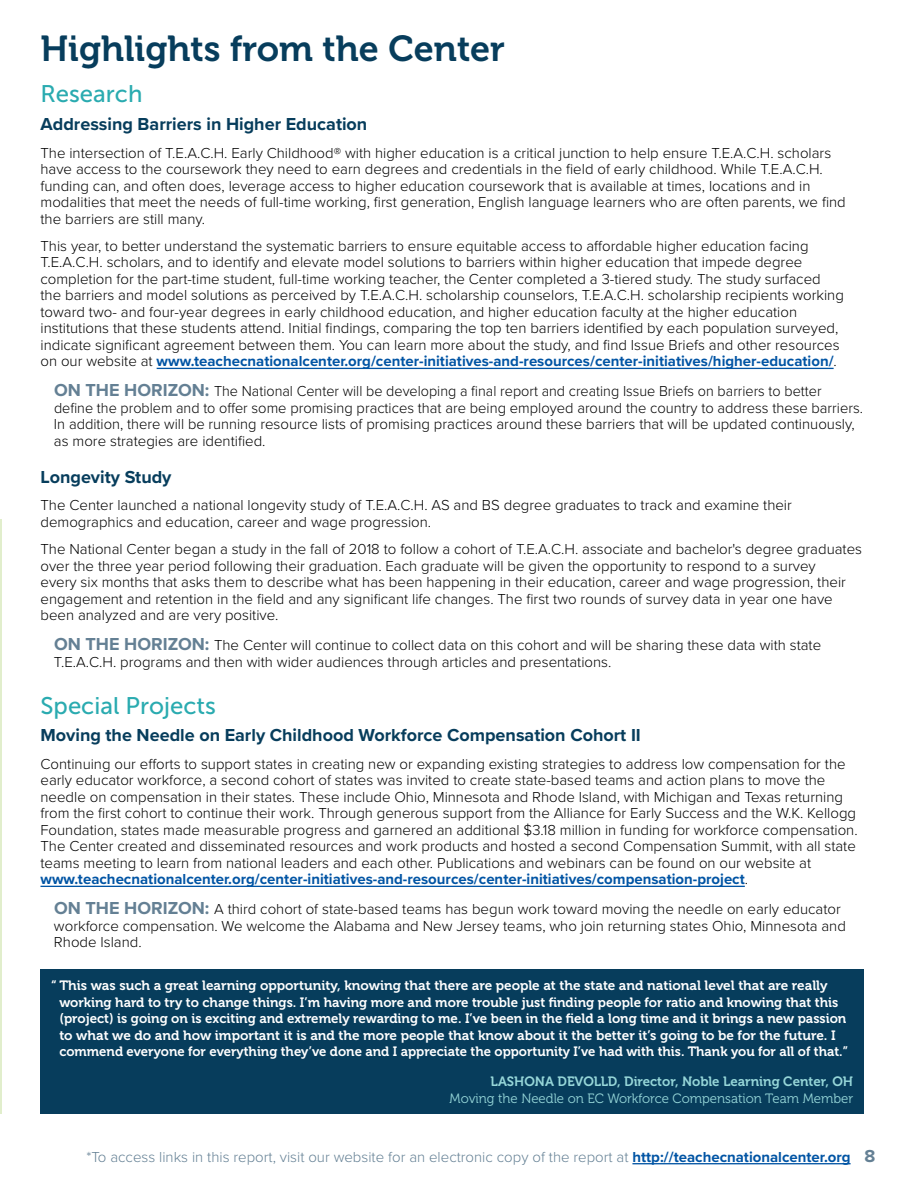
<style>
.page{position:relative;width:918px;height:1188px;background:#fff}
.page>*{position:absolute;margin:0;border:0;box-sizing:border-box;transform-origin:0 0}
.t1{font:36px "Museo 700";color:#073d5c}
.t2{font:24px "Museo Sans 500";color:#2aabb0}
.t3{font:700 18px "Proxima Nova";color:#073d5c}
.t4{font:300 15px/16.5px "Proxima Nova";color:#000}
.t5{font:300 15px/16.5px "Proxima Nova";color:#000;scale:.96 1}
.t6{font:300 15px "Proxima Nova";color:#648094}
.t7{font:13.5px/16.5px "Museo 700";color:#fff}
.t8{font:13.5px "Museo 300";color:#96d6d8}
.t9{font:13.5px "Museo 700";color:#96d6d8}
.s1{font-weight:700;color:#0054a4}
.s2{font-weight:700;font-size:18px;color:#648094}
.s3{font-weight:700;font-size:18px}
</style>
<div class="page">
<hr style="left:632px;top:1163px;width:219px;height:1px;background:#0054a4">
<hr style="left:157px;top:368px;width:677px;height:1px;background:#0054a4">
<hr style="left:40px;top:886px;width:705px;height:1px;background:#0054a4">
<div style="left:40px;top:969px;width:824px;height:145px;background:#073d5c"></div>
<hr style="left:0;top:519px;width:2px;height:595px;background:#e1eecc">
<h1 class="t1" style="left:40px;top:28px;width:466px">Highlights from the Center</h1>
<h2 class="t2" style="left:40px;top:81px;width:103px">Research</h2>
<p class="t3" style="left:40px;top:111px;width:328px">Addressing Barriers in Higher Education</p>
<p class="t4" style="left:40px;top:143px;width:807px">The intersection of T.E.A.C.H. Early Childhood® with higher education is a critical junction to help ensure T.E.A.C.H. scholars have access to the coursework they need to earn degrees and credentials in the field of early childhood. While T.E.A.C.H. funding can, and often does, leverage access to higher education coursework that is available at times, locations and in modalities that meet the needs of full-time working, first generation, English language learners who are often parents, we find the barriers are still many.</p>
<p class="t4" style="left:40px;top:237px;width:805px">This year, to better understand the systematic barriers to ensure equitable access to affordable higher education facing T.E.A.C.H. scholars, and to identify and elevate model solutions to barriers within higher education that impede degree completion for the part-time student, full-time working teacher, the Center completed a 3-tiered study. The study surfaced the barriers and model solutions as perceived by T.E.A.C.H. scholarship counselors, T.E.A.C.H. scholarship recipients working toward two- and four-year degrees in early childhood education, and higher education faculty at the higher education institutions that these students attend. Initial findings, comparing the top ten barriers identified by each population surveyed, indicate significant agreement between them. You can learn more about the study, and find Issue Briefs and other resources on our website at <span class="s1">www.teachecnationalcenter.org/center-initiatives-and-resources/center-initiatives/higher-education/</span>.</p>
<p class="t5" style="left:54px;top:382px;width:844px"><span class="s2">ON THE HORIZON:</span> The National Center will be developing a final report and creating Issue Briefs on barriers to better define the problem and to offer some promising practices that are being employed around the country to address these barriers.<br>In addition, there will be running resource lists of promising practices around these barriers that will be updated continuously, as more strategies are identified.</p>
<p class="t3" style="left:40px;top:464px;width:133px">Longevity Study</p>
<p class="t4" style="left:40px;top:496px;width:753px">The Center launched a national longevity study of T.E.A.C.H. AS and BS degree graduates to track and examine their demographics and education, career and wage progression.</p>
<p class="t4" style="left:40px;top:540px;width:823px">The National Center began a study in the fall of 2018 to follow a cohort of T.E.A.C.H. associate and bachelor's degree graduates over the three year period following their graduation. Each graduate will be given the opportunity to respond to a survey<br>every six months that asks them to describe what has been happening in their education, career and wage progression, their engagement and retention in the field and any significant life changes. The first two rounds of survey data in year one have been analyzed and are very positive.</p>
<p class="t4" style="left:54px;top:636px;width:769px"><span class="s2">ON THE HORIZON:</span> The Center will continue to collect data on this cohort and will be sharing these data with state<br>T.E.A.C.H. programs and then with wider audiences through articles and presentations.</p>
<h2 class="t2" style="left:40px;top:692px;width:177px">Special Projects</h2>
<p class="t3" style="left:40px;top:722px;width:602px">Moving the Needle on Early Childhood Workforce Compensation Cohort II</p>
<p class="t4" style="left:40px;top:755px;width:819px">Continuing our efforts to support states in creating new or expanding existing strategies to address low compensation for the early educator workforce, a second cohort of states was invited to create state-based teams and action plans to move the needle on compensation in their states. These include Ohio, Minnesota and Rhode Island, with Michigan and Texas returning from the first cohort to continue their work. Through generous support from the Alliance for Early Success and the W.K. Kellogg Foundation, states made measurable progress and garnered an additional $3.18 million in funding for workforce compensation.<br>The Center created and disseminated resources and work products and hosted a second Compensation Summit, with all state teams meeting to learn from national leaders and each other. Publications and webinars can be found on our website at <span class="s1">www.teachecnationalcenter.org/center-initiatives-and-resources/center-initiatives/compensation-project</span>.</p>
<p class="t4" style="left:54px;top:900px;width:794px"><span class="s2">ON THE HORIZON:</span> A third cohort of state-based teams has begun work toward moving the needle on early educator workforce compensation. We welcome the Alabama and New Jersey teams, who join returning states Ohio, Minnesota and<br>Rhode Island.</p>
<p class="t7" style="left:59px;top:978px;width:790px;text-indent:-8px">“ This was such a great learning opportunity, knowing that there are people at the state and national level that are really working hard to try to change things. I’m having more and more trouble just finding people for ratio and knowing that this (project) is going on is exciting and extremely rewarding to me. I’ve been in the field a long time and it brings a new passion to what we do and how important it is and the more people that know about it the better it’s going to be for the future. I commend everyone for everything they’ve done and I appreciate the opportunity I’ve had with this. Thank you for all of that.”</p>
<p class="t9" style="left:491px;top:1074px;width:364px">LASHONA DEVOLLD, Director, Noble Learning Center, OH</p>
<p class="t8" style="left:450px;top:1091px;width:405px">Moving the Needle on EC Workforce Compensation Team Member</p>
<p class="t6" style="left:86px;top:1145px;width:791px">*To access links in this report, visit our website for an electronic copy of the report at <span class="s1">http://teachecnationalcenter.org</span> <span class="s3">8</span></p>
</div>
